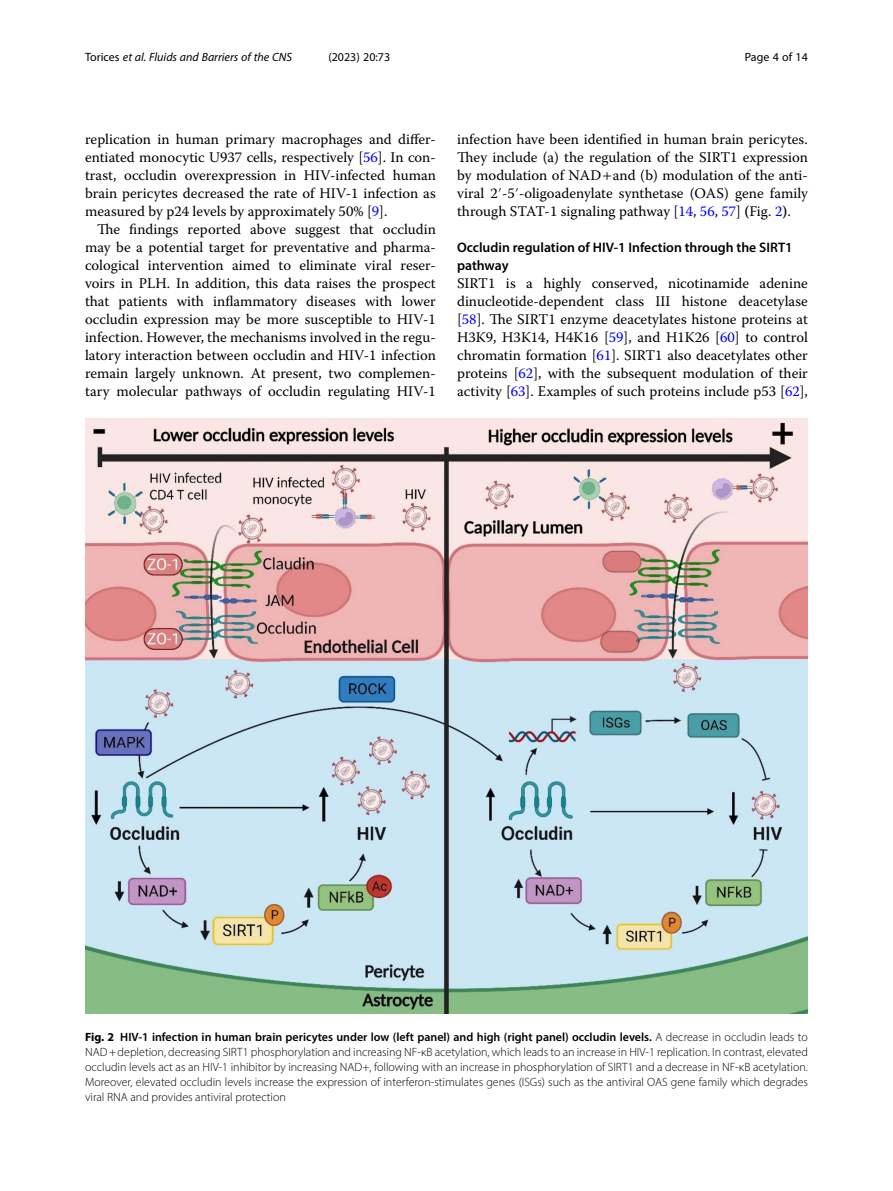
<style>
.page{position:relative;width:893px;height:1191px;background:#fff}
.page>*{position:absolute;margin:0;border:0;box-sizing:border-box;transform-origin:0 0}
.Body_Text_Indent{font:14.7px/18px "Warnock Pro";color:#000;text-align:justify}
.Body_Text{font:14.7px/18px "Warnock Pro";color:#000;text-align:justify}
.Head_2{font:600 13.8px/18px "Myriad Pro";color:#000}
.Figure_Caption{font:300 12px/15px "Myriad Pro";color:#000;text-align:justify}
.t1{font:italic 12px "Myriad Pro";color:#000}
.t2{font:12px "Myriad Pro";color:#000}
.s1{font-style:normal}
.s2{color:#00f}
.s3{font-family:"STIX"}
.s4{font-weight:600}
.s5{font-weight:700}
</style>
<div class="page">
<img style="left:85px;top:418px;width:723px;height:596px">
<p class="t1" style="left:85px;top:50px;width:208px"><span class="s1">Torices</span> et al. Fluids and Barriers of the CNS</p>
<p class="t2" style="left:328px;top:50px;width:63px">(2023) 20:73</p>
<p class="t2" style="left:745px;top:50px;width:65px">Page 4 of 14</p>
<p class="Body_Text_Indent" style="left:85px;top:130px;width:352px">replication in human primary macrophages and differ&shy;entiated monocytic U937 cells, respectively [<span class="s2">56</span>]. In con&shy;trast, occludin overexpression in HIV-infected human brain pericytes decreased the rate of HIV-1 infection as measured by p24 levels by approximately 50% [<span class="s2">9</span>].</p>
<p class="Body_Text_Indent" style="left:85px;top:220px;width:352px;text-indent:12px">The findings reported above suggest that occludin may be a potential target for preventative and pharma&shy;cological intervention aimed to eliminate viral reser&shy;voirs in PLH. In addition, this data raises the prospect that patients with inflammatory diseases with lower occludin expression may be more susceptible to HIV-1 infection. However, the mechanisms involved in the regu&shy;latory interaction between occludin and HIV-1 infection remain largely unknown. At present, two complemen&shy;tary molecular pathways of occludin regulating HIV-1</p>
<p class="Body_Text_Indent" style="left:457px;top:130px;width:352px">infection have been identified in human brain pericytes.<br>They include (a) the regulation of the SIRT1 expression by modulation of NAD and (b) modulation of the anti&shy;viral 2<span class="s3">′</span>-5<span class="s3">′</span>-oligoadenylate synthetase (OAS) gene family through STAT-1 signaling pathway [<span class="s2">14</span>, <span class="s2">56</span>, <span class="s2">57</span>] <span class="s4">(</span>Fig. <span class="s2">2</span><span class="s4">)</span>.</p>
<p class="Head_2" style="left:457px;top:238px;width:337px">Occludin regulation of HIV-1 Infection through the SIRT1 pathway</p>
<p class="Body_Text" style="left:457px;top:274px;width:352px">SIRT1 is a highly conserved, nicotinamide adenine dinucleotide-dependent class III histone deacetylase [<span class="s2">58</span>]. The SIRT1 enzyme deacetylates histone proteins at H3K9, H3K14, H4K16 [<span class="s2">59</span>], and H1K26 [<span class="s2">60</span>] to control chromatin formation [<span class="s2">61</span>]. SIRT1 also deacetylates other proteins [<span class="s2">62</span>], with the subsequent modulation of their activity [<span class="s2">63</span>]. Examples of such proteins include p53 [<span class="s2">62</span>],</p>
<p class="Figure_Caption" style="left:85px;top:1029px;width:724px"><span class="s5">Fig. 2</span> <span class="s4">HIV-1 infection in human brain pericytes under low (left panel) and high (right panel) occludin levels.</span> A decrease in occludin leads to NAD+depletion, decreasing SIRT1 phosphorylation and increasing NF-κB acetylation, which leads to an increase in HIV-1 replication. In contrast, elevated occludin levels act as an HIV-1 inhibitor by increasing NAD+, following with an increase in phosphorylation of SIRT1 and a decrease in NF-κB acetylation.<br>Moreover, elevated occludin levels increase the expression of interferon-stimulates genes (ISGs) such as the antiviral OAS gene family which degrades viral RNA and provides antiviral protection</p>
</div>
